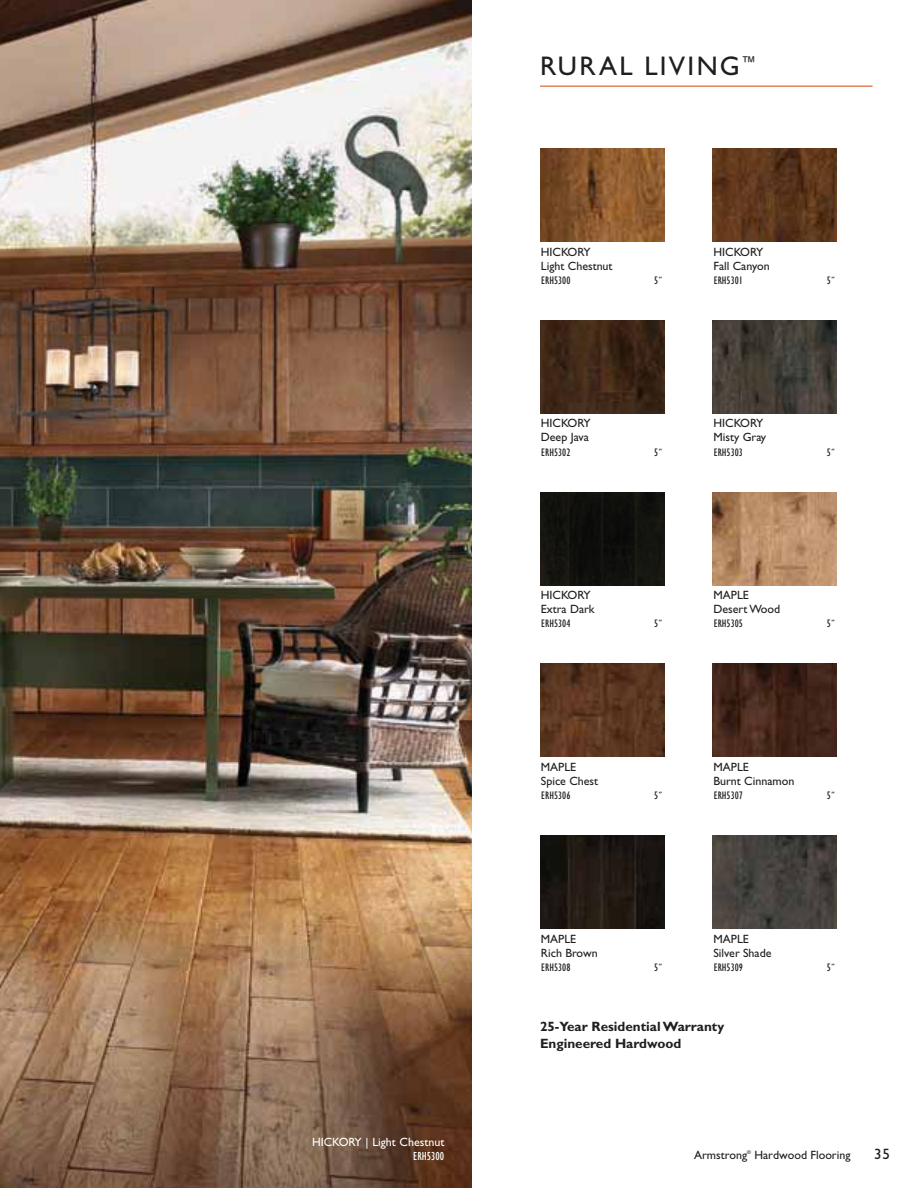
<style>
.page{position:relative;width:918px;height:1188px;background:#fff}
.page>*{position:absolute;margin:0;border:0;box-sizing:border-box;transform-origin:0 0}
.t1{font:27px "Gill Sans";letter-spacing:.085em;color:#201e1e}
.t2{font:15px "Gill Sans";color:#201e1e}
.t3{font:700 13.5px/16.5px "Gill Sans";color:#201e1e}
.t4{font:12px/14.1px "Gill Sans";color:#201e1e}
.t5{font:12px "Gill Sans";color:#fff}
.t6{font:condensed 12px "Gill Sans";color:#fff}
.t7{font:condensed 11.25px "Gill Sans";color:#201e1e}
.t8{font:5.25px "Gill Sans";color:#201e1e}
</style>
<div class="page">
<img style="left:0;top:0;width:472px;height:1188px">
<hr style="left:540px;top:86px;width:333px;height:1px;background:#d95a26">
<img style="left:540px;top:148px;width:124px;height:93px">
<img style="left:540px;top:320px;width:124px;height:93px">
<img style="left:540px;top:492px;width:124px;height:93px">
<img style="left:540px;top:664px;width:124px;height:93px">
<img style="left:713px;top:148px;width:124px;height:93px">
<img style="left:713px;top:320px;width:124px;height:93px">
<img style="left:713px;top:492px;width:124px;height:93px">
<img style="left:713px;top:664px;width:124px;height:93px">
<img style="left:540px;top:836px;width:124px;height:93px">
<img style="left:713px;top:836px;width:124px;height:93px">
<h1 class="t1" style="left:540px;top:56px;width:218px">RURAL LIVING<sup>™</sup></h1>
<p class="t4" style="left:541px;top:246px;width:73px">HICKORY<br>Light Chestnut</p>
<p class="t7" style="left:541px;top:276px;width:31px">ERH5300</p>
<p class="t7" style="left:654px;top:276px;width:9px">5˝</p>
<p class="t4" style="left:713px;top:246px;width:58px">HICKORY<br>Fall Canyon</p>
<p class="t7" style="left:714px;top:276px;width:31px">ERH5301</p>
<p class="t7" style="left:827px;top:276px;width:9px">5˝</p>
<p class="t4" style="left:541px;top:418px;width:51px">HICKORY<br>Deep Java</p>
<p class="t7" style="left:541px;top:448px;width:31px">ERH5302</p>
<p class="t7" style="left:654px;top:448px;width:9px">5˝</p>
<p class="t4" style="left:713px;top:418px;width:54px">HICKORY<br>Misty Gray</p>
<p class="t7" style="left:714px;top:448px;width:31px">ERH5303</p>
<p class="t7" style="left:827px;top:448px;width:9px">5˝</p>
<p class="t4" style="left:541px;top:589px;width:55px">HICKORY<br>Extra Dark</p>
<p class="t7" style="left:541px;top:620px;width:31px">ERH5304</p>
<p class="t7" style="left:654px;top:620px;width:9px">5˝</p>
<p class="t4" style="left:713px;top:589px;width:68px">MAPLE<br>Desert Wood</p>
<p class="t7" style="left:714px;top:620px;width:31px">ERH5305</p>
<p class="t7" style="left:827px;top:620px;width:9px">5˝</p>
<p class="t4" style="left:541px;top:761px;width:59px">MAPLE<br>Spice Chest</p>
<p class="t7" style="left:541px;top:792px;width:31px">ERH5306</p>
<p class="t7" style="left:654px;top:792px;width:9px">5˝</p>
<p class="t4" style="left:713px;top:761px;width:82px">MAPLE<br>Burnt Cinnamon</p>
<p class="t7" style="left:714px;top:792px;width:31px">ERH5307</p>
<p class="t7" style="left:827px;top:792px;width:9px">5˝</p>
<p class="t4" style="left:541px;top:933px;width:58px">MAPLE<br>Rich Brown</p>
<p class="t7" style="left:541px;top:963px;width:31px">ERH5308</p>
<p class="t7" style="left:654px;top:963px;width:9px">5˝</p>
<p class="t4" style="left:713px;top:933px;width:60px">MAPLE<br>Silver Shade</p>
<p class="t7" style="left:714px;top:963px;width:31px">ERH5309</p>
<p class="t7" style="left:827px;top:963px;width:9px">5˝</p>
<p class="t3" style="left:540px;top:1020px;width:186px">25-Year Residential Warranty<br>Engineered Hardwood</p>
<p class="t5" style="left:312px;top:1138px;width:134px">HICKORY | Light Chestnut</p>
<p class="t6" style="left:413px;top:1152px;width:33px">ERH5300</p>
<p class="t4" style="left:694px;top:1149px;width:55px">Armstrong</p>
<p class="t8" style="left:747px;top:1151px;width:5px">®</p>
<p class="t4" style="left:754px;top:1149px;width:98px">Hardwood Flooring</p>
<p class="t2" style="left:874px;top:1149px;width:17px">35</p>
</div>
